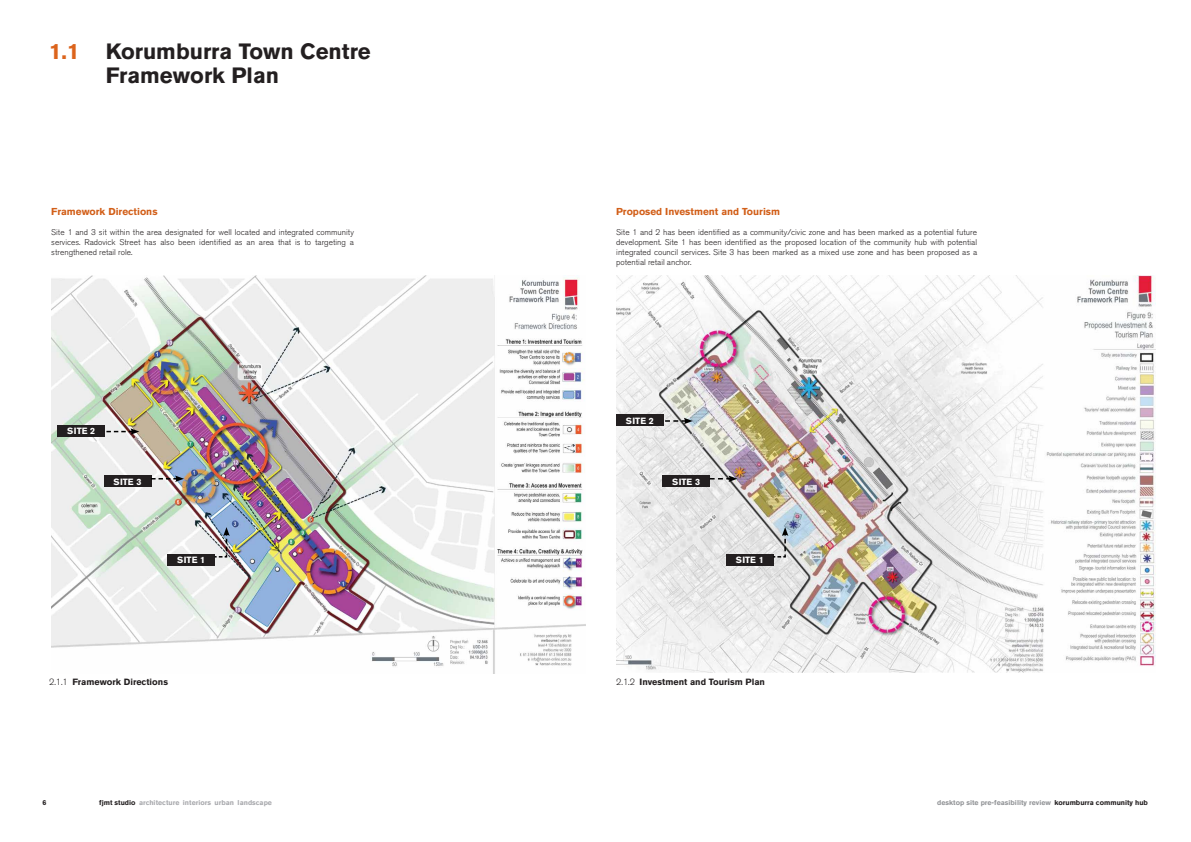
<style>
.page{position:relative;width:1191px;height:842px;background:#fff}
.page>*{position:absolute;margin:0;border:0;box-sizing:border-box;transform-origin:0 0}
.Heading_1_-_Section{font:700 22px/24px "Studio";color:#231f20}
.Heading_2_-_Body{font:700 10px "Studio";color:#d25f19}
.t1{font:700 9px "Studio";color:#231f20}
.t2{font:700 9px "Studio";color:#fff}
.Body{font:8.2px/10px "Studio";color:#231f20;text-align:justify}
.t3{font:700 7px "Studio";color:#939598}
.t4{font:700 7px "Studio";color:#a8a9ad}
.t5{font:700 7px "Studio";color:#231f20}
.s1{color:#dc641c}
.s2{font-weight:400}
.s3{color:#231f20}
</style>
<div class="page">
<img style="left:51px;top:275px;width:535px;height:398px">
<img style="left:616px;top:276px;width:539px;height:396px">
<div style="left:58px;top:425px;width:47px;height:11px;background:#231f20"></div>
<div style="left:616px;top:415px;width:47px;height:11px;background:#231f20"></div>
<div style="left:104px;top:476px;width:47px;height:11px;background:#231f20"></div>
<div style="left:662px;top:476px;width:47px;height:11px;background:#231f20"></div>
<div style="left:168px;top:554px;width:47px;height:11px;background:#231f20"></div>
<div style="left:726px;top:554px;width:47px;height:11px;background:#231f20"></div>
<svg style="left:106px;top:428px;width:33px;height:7px"></svg>
<svg style="left:665px;top:418px;width:27px;height:6px"></svg>
<svg style="left:151px;top:475px;width:33px;height:7px"></svg>
<svg style="left:709px;top:475px;width:28px;height:7px"></svg>
<svg style="left:213px;top:527px;width:17px;height:31px"></svg>
<svg style="left:772px;top:527px;width:16px;height:31px"></svg>
<p class="Heading_1_-_Section" style="left:106px;top:39px;width:266px;text-indent:-57px"><span class="s1">1.1</span> Korumburra Town Centre<br>Framework Plan</p>
<p class="Heading_2_-_Body" style="left:51px;top:205px;width:108px">Framework Directions</p>
<p class="Body" style="left:51px;top:227px;width:304px">Site 1 and 3 sit within the area designated for well located and integrated community services. Radovick Street has also been identified as an area that is to targeting a strengthened retail role.</p>
<p class="t2" style="left:67px;top:425px;width:29px">SITE 2</p>
<p class="Heading_2_-_Body" style="left:616px;top:205px;width:165px">Proposed Investment and Tourism</p>
<p class="Body" style="left:616px;top:227px;width:362px">Site 1 and 2 has been identified as a community/civic zone and has been marked as a potential future development. Site 1 has been identified as the proposed location of the community hub with potential integrated council services. Site 3 has been marked as a mixed use zone and has been proposed as a potential retail anchor.</p>
<p class="t2" style="left:626px;top:415px;width:29px">SITE 2</p>
<p class="t2" style="left:114px;top:476px;width:29px">SITE 3</p>
<p class="t2" style="left:672px;top:476px;width:29px">SITE 3</p>
<p class="t2" style="left:177px;top:554px;width:29px">SITE 1</p>
<p class="t2" style="left:736px;top:554px;width:29px">SITE 1</p>
<p class="t1" style="left:49px;top:676px;width:120px"><span class="s2">2.1.1</span> Framework Directions</p>
<p class="t1" style="left:616px;top:676px;width:150px"><span class="s2">2.1.2</span> Investment and Tourism Plan</p>
<p class="t5" style="left:43px;top:798px;width:5px">6</p>
<p class="t4" style="left:99px;top:798px;width:174px"><span class="s3">fjmt studio</span> architecture interiors urban landscape</p>
<p class="t3" style="left:937px;top:798px;width:212px">desktop site pre-feasibility review <span class="s3">korumburra community hub</span></p>
</div>
